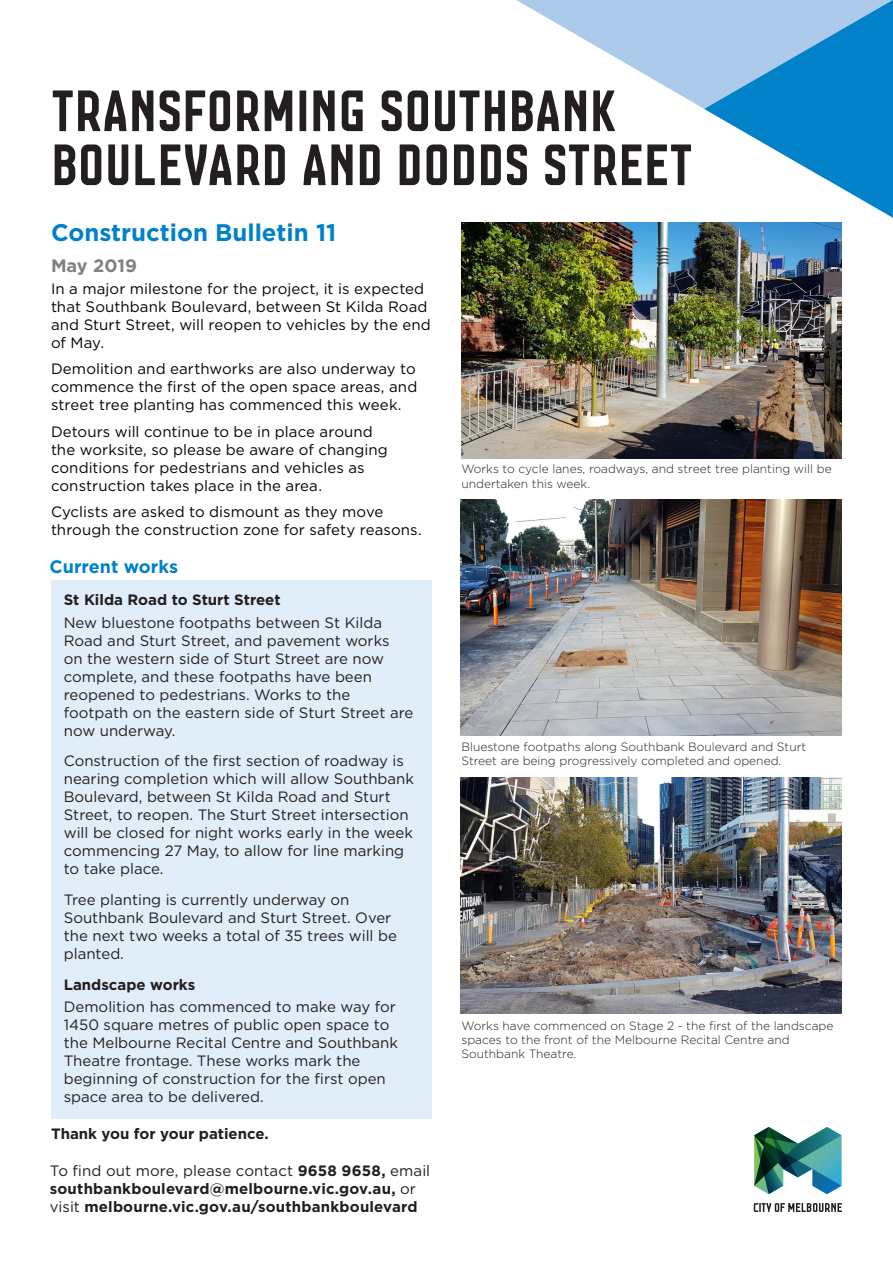
<style>
.page{position:relative;width:893px;height:1263px;background:#fff}
.page>*{position:absolute;margin:0;border:0;box-sizing:border-box;transform-origin:0 0}
.t1{font:61.5px "Co M";color:#231f20}
.t2{font:700 24px "Gotham";color:#0081c8}
.t3{font:700 18px "Gotham";color:#0081c8}
.t4{font:700 18px "Gotham";color:#808083}
.t5{font:15px/18px "Gotham";color:#231f20}
.Body_text{font:15px/18px "Gotham";letter-spacing:.005em;color:#040503}
.Contact_info{font:700 15px/18px "Gotham";color:#231f20}
.t6{font:300 12px/14.4px "Gotham";color:#231f20}
.s1{font-weight:400}
</style>
<div class="page">
<div style="left:51px;top:580px;width:381px;height:539px;background:#e1edf8"></div>
<img style="left:461px;top:223px;width:381px;height:236px">
<img style="left:460px;top:499px;width:382px;height:236px">
<img style="left:460px;top:777px;width:382px;height:236px">
<svg style="left:516px;top:0;width:188px;height:109px"></svg>
<svg style="left:704px;top:0;width:189px;height:230px"></svg>
<img style="left:754px;top:1127px;width:88px;height:67px">
<svg style="left:754px;top:1203px;width:88px;height:9px"></svg>
<h2 class="t1" style="left:51px;top:77px;width:566px">TRANSFORMING SOUTHBANK</h2>
<h2 class="t1" style="left:51px;top:131px;width:643px">BOULEVARD AND DODDS STREET</h2>
<p class="t2" style="left:51px;top:217px;width:287px">Construction Bulletin 11</p>
<h4 class="t4" style="left:51px;top:253px;width:87px">May 2019</h4>
<p class="Body_text" style="left:51px;top:279px;width:381px">In a major milestone for the project, it is expected that Southbank Boulevard, between St Kilda Road and Sturt Street, will reopen to vehicles by the end of May.</p>
<p class="Body_text" style="left:51px;top:360px;width:368px;text-align:justify">Demolition and earthworks are also underway to commence the first of the open space areas, and street tree planting has commenced this week.</p>
<p class="Body_text" style="left:51px;top:422px;width:338px">Detours will continue to be in place around the worksite, so please be aware of changing conditions for pedestrians and vehicles as construction takes place in the area.</p>
<p class="Body_text" style="left:51px;top:503px;width:372px">Cyclists are asked to dismount as they move through the construction zone for safety reasons.</p>
<h4 class="t3" style="left:50px;top:555px;width:130px">Current works</h4>
<h4 class="Contact_info" style="left:64px;top:591px;width:218px">St Kilda Road to Sturt Street</h4>
<h4 class="t5" style="left:64px;top:613px;width:351px">New bluestone footpaths between St Kilda Road and Sturt Street, and pavement works<br>on the western side of Sturt Street are now complete, and these footpaths have been reopened to pedestrians. Works to the footpath on the eastern side of Sturt Street are now underway.</h4>
<h4 class="t5" style="left:64px;top:752px;width:352px">Construction of the first section of roadway is nearing completion which will allow Southbank Boulevard, between St Kilda Road and Sturt Street, to reopen. The Sturt Street intersection will be closed for night works early in the week commencing 27 May, to allow for line marking to take place.</h4>
<h4 class="t5" style="left:64px;top:890px;width:335px">Tree planting is currently underway on Southbank Boulevard and Sturt Street. Over the next two weeks a total of 35 trees will be planted.</h4>
<h4 class="Contact_info" style="left:64px;top:975px;width:133px">Landscape works</h4>
<h4 class="t5" style="left:64px;top:997px;width:336px">Demolition has commenced to make way for 1450 square metres of public open space to the Melbourne Recital Centre and Southbank Theatre frontage. These works mark the beginning of construction for the first open space area to be delivered.</h4>
<p class="Contact_info" style="left:51px;top:1124px;width:219px">Thank you for your patience.</p>
<p class="Contact_info" style="left:50px;top:1161px;width:382px"><span class="s1">To find out more, please contact</span> 9658 9658, <span class="s1">email </span>southbankboulevard@melbourne.vic.gov.au, <span class="s1">or visit</span> melbourne.vic.gov.au/southbankboulevard</p>
<p class="t6" style="left:461px;top:461px;width:372px">Works to cycle lanes, roadways, and street tree planting will be undertaken this week.</p>
<p class="t6" style="left:461px;top:739px;width:346px">Bluestone footpaths along Southbank Boulevard and Sturt<br>Street are being progressively completed and opened.</p>
<p class="t6" style="left:461px;top:1018px;width:374px">Works have commenced on Stage 2 - the first of the landscape spaces to the front of the Melbourne Recital Centre and</p>
<p class="t6" style="left:461px;top:1047px;width:117px">Southbank Theatre.</p>
</div>
